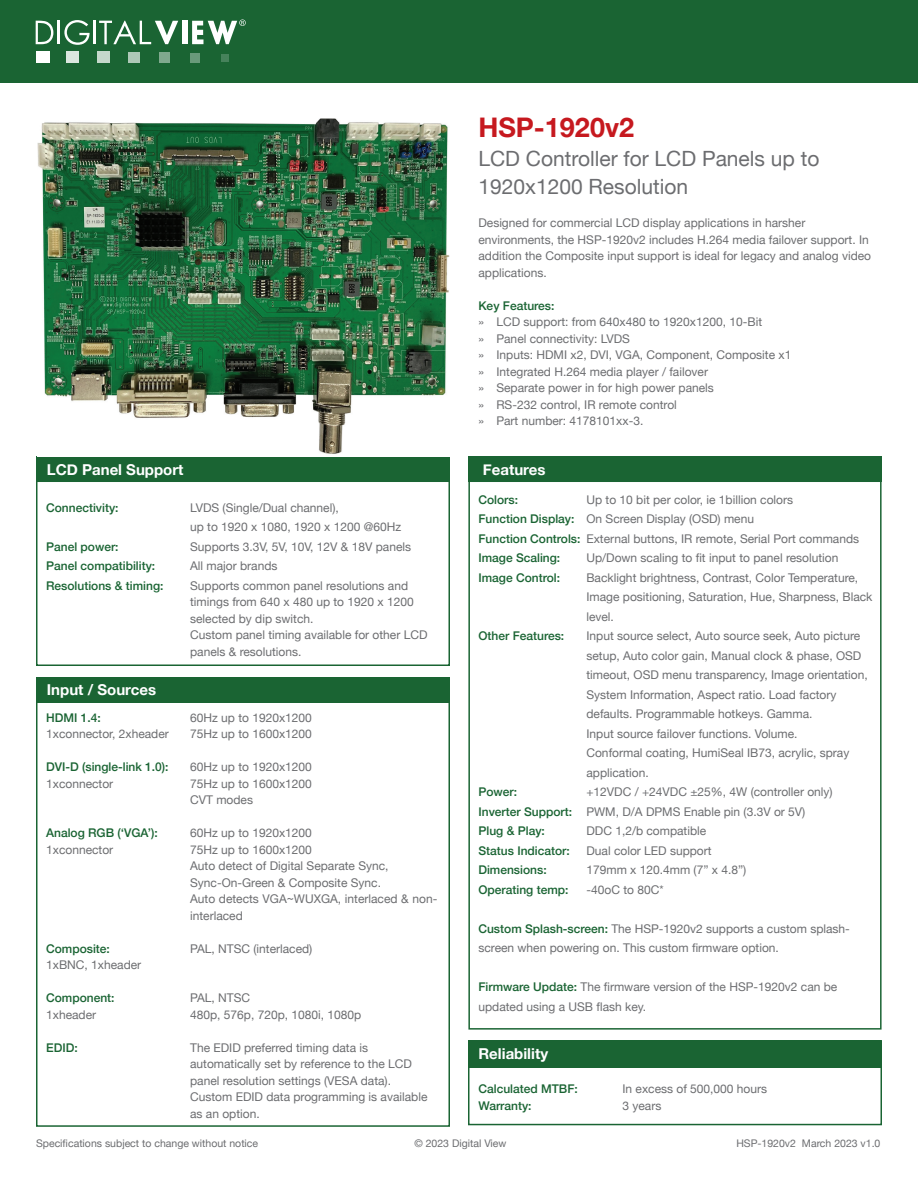
<style>
.page{position:relative;width:918px;height:1188px;background:#fff}
.page>*{position:absolute;margin:0;border:0;box-sizing:border-box;transform-origin:0 0}
.t1{font:700 27px "Helvetica Neue";color:#c6191f}
.t2{font:21px/28.5px "Helvetica Neue";color:#6c6d70}
.t3{font:700 15px "Helvetica Neue";color:#fff}
.t4{font:12px/16.5px "Helvetica Neue";color:#6c6d70}
.t5{font:500 12px "Helvetica Neue";color:#1a6433}
.t6{font:10.5px "Helvetica Neue";color:#6c6d70}
.s1{font-weight:500;color:#1a6433}
</style>
<div class="page">
<div style="left:36px;top:481px;width:414px;height:185px;border:2px solid #1a6433"></div>
<div style="left:36px;top:456px;width:414px;height:26px;background:#1a6433"></div>
<div style="left:468px;top:456px;width:414px;height:26px;background:#1a6433"></div>
<div style="left:468px;top:481px;width:414px;height:549px;border:2px solid #1a6433"></div>
<div style="left:36px;top:678px;width:414px;height:25px;background:#1a6433"></div>
<div style="left:36px;top:678px;width:414px;height:449px;border:2px solid #1a6433"></div>
<div style="left:468px;top:1040px;width:414px;height:85px;border:2px solid #1a6433"></div>
<div style="left:468px;top:1040px;width:413px;height:28px;background:#1a6433"></div>
<div style="left:0;top:0;width:918px;height:83px;background:#1a6433"></div>
<div style="left:36px;top:51px;width:13px;height:12px;background:#fff"></div>
<div style="left:67px;top:51px;width:12px;height:12px;background:#dbe7df"></div>
<div style="left:97px;top:51px;width:13px;height:12px;background:#c5d8cb"></div>
<div style="left:128px;top:52px;width:12px;height:11px;background:#aec8b7"></div>
<div style="left:159px;top:53px;width:10px;height:10px;background:#80a98e"></div>
<div style="left:190px;top:53px;width:10px;height:9px;background:#699a7a"></div>
<div style="left:222px;top:54px;width:7px;height:7px;background:#46825b"></div>
<svg style="left:36px;top:21px;width:17px;height:23px"></svg>
<hr style="left:58px;top:21px;width:2px;height:23px;background:#fff">
<svg style="left:64px;top:20px;width:26px;height:25px"></svg>
<hr style="left:94px;top:21px;width:2px;height:23px;background:#fff">
<svg style="left:99px;top:21px;width:79px;height:23px"></svg>
<div style="left:182px;top:21px;width:6px;height:23px;background:#fff"></div>
<svg style="left:192px;top:20px;width:54px;height:24px"></svg>
<img style="left:38px;top:119px;width:412px;height:335px">
<h1 class="t1" style="left:478px;top:106px;width:157px">HSP-1920v2</h1>
<h2 class="t2" style="left:478px;top:145px;width:343px">LCD Controller for LCD Panels up to<br>1920x1200 Resolution</h2>
<p class="t4" style="left:478px;top:216px;width:394px">Designed for commercial LCD display applications in harsher environments, the HSP-1920v2 includes H.264 media failover support. In addition the Composite input support is ideal for legacy and analog video applications.</p>
<p class="t5" style="left:478px;top:296px;width:78px">Key Features:</p>
<p class="t4" style="left:478px;top:315px;width:314px">» LCD support: from 640x480 to 1920x1200, 10-Bit<br>» Panel connectivity: LVDS<br>» Inputs: HDMI x2, DVI, VGA, Component, Composite x1 » Integrated H.264 media player / failover<br>» Separate power in for high power panels<br>» RS-232 control, IR remote control<br>» Part number: 4178101xx-3.</p>
<p class="t3" style="left:47px;top:458px;width:138px">LCD Panel Support</p>
<p class="t3" style="left:483px;top:458px;width:64px">Features</p>
<p class="t5" style="left:46px;top:498px;width:74px">Connectivity:</p>
<p class="t4" style="left:190px;top:498px;width:213px;line-height:19.5px">LVDS (Single/Dual channel),<br>up to 1920 x 1080, 1920 x 1200 @60Hz</p>
<p class="t5" style="left:46px;top:537px;width:74px">Panel power:</p>
<p class="t4" style="left:190px;top:539px;width:223px">Supports 3.3V, 5V, 10V, 12V &amp; 18V panels</p>
<p class="t5" style="left:46px;top:556px;width:111px">Panel compatibility:</p>
<p class="t4" style="left:190px;top:558px;width:89px">All major brands</p>
<p class="t5" style="left:46px;top:576px;width:119px">Resolutions &amp; timing:</p>
<p class="t4" style="left:190px;top:578px;width:239px">Supports common panel resolutions and timings from 640 x 480 up to 1920 x 1200 selected by dip switch.<br>Custom panel timing available for other LCD panels &amp; resolutions.</p>
<p class="t3" style="left:47px;top:678px;width:111px">Input / Sources</p>
<p class="t5" style="left:46px;top:708px;width:56px">HDMI 1.4:</p>
<p class="t4" style="left:190px;top:710px;width:123px">60Hz up to 1920x1200</p>
<p class="t4" style="left:46px;top:726px;width:124px">1xconnector, 2xheader</p>
<p class="t4" style="left:190px;top:726px;width:123px">75Hz up to 1600x1200</p>
<p class="t5" style="left:46px;top:757px;width:124px">DVI-D (single-link 1.0):</p>
<p class="t4" style="left:190px;top:759px;width:123px">60Hz up to 1920x1200</p>
<p class="t4" style="left:46px;top:776px;width:69px">1xconnector</p>
<p class="t4" style="left:190px;top:776px;width:123px">75Hz up to 1600x1200<br>CVT modes</p>
<p class="t5" style="left:46px;top:823px;width:113px">Analog RGB (‘VGA’):</p>
<p class="t4" style="left:190px;top:825px;width:123px">60Hz up to 1920x1200</p>
<p class="t4" style="left:46px;top:842px;width:69px">1xconnector</p>
<p class="t4" style="left:190px;top:842px;width:249px">75Hz up to 1600x1200<br>Auto detect of Digital Separate Sync,<br>Sync-On-Green &amp; Composite Sync.<br>Auto detects VGA~WUXGA, interlaced &amp; non&shy;interlaced</p>
<p class="t5" style="left:46px;top:939px;width:65px">Composite:</p>
<p class="t4" style="left:190px;top:941px;width:124px">PAL, NTSC (interlaced)</p>
<p class="t4" style="left:46px;top:957px;width:97px">1xBNC, 1xheader</p>
<p class="t5" style="left:46px;top:988px;width:70px">Component:</p>
<p class="t4" style="left:190px;top:990px;width:61px">PAL, NTSC</p>
<p class="t4" style="left:46px;top:1007px;width:52px">1xheader</p>
<p class="t4" style="left:190px;top:1007px;width:173px">480p, 576p, 720p, 1080i, 1080p</p>
<p class="t5" style="left:46px;top:1038px;width:33px">EDID:</p>
<p class="t4" style="left:190px;top:1040px;width:239px">The EDID preferred timing data is automatically set by reference to the LCD panel resolution settings (VESA data).<br>Custom EDID data programming is available as an option.</p>
<p class="t5" style="left:478px;top:490px;width:41px">Colors:</p>
<p class="t4" style="left:478px;top:491px;width:382px;line-height:19.5px;text-indent:108px">Up to 10 bit per color, ie 1billion colors<br><span class="s1">Function Display:</span> On Screen Display (OSD) menu<br><span class="s1">Function Controls:</span> External buttons, IR remote, Serial Port commands <span class="s1">Image Scaling:</span></p>
<p class="t4" style="left:586px;top:551px;width:254px">Up/Down scaling to fit input to panel resolution</p>
<p class="t5" style="left:478px;top:568px;width:83px">Image Control:</p>
<p class="t4" style="left:586px;top:569px;width:288px;line-height:19.5px">Backlight brightness, Contrast, Color Temperature,<br>Image positioning, Saturation, Hue, Sharpness, Black level.</p>
<p class="t5" style="left:478px;top:627px;width:87px">Other Features:</p>
<p class="t4" style="left:586px;top:627px;width:283px;line-height:19.5px">Input source select, Auto source seek, Auto picture setup, Auto color gain, Manual clock &amp; phase, OSD timeout, OSD menu transparency, Image orientation, System Information, Aspect ratio. Load factory defaults. Programmable hotkeys. Gamma.<br>Input source failover functions. Volume.<br>Conformal coating, HumiSeal IB73, acrylic, spray application.</p>
<p class="t5" style="left:478px;top:783px;width:40px">Power:</p>
<p class="t4" style="left:478px;top:783px;width:356px;line-height:19.5px;text-indent:108px">+12VDC / +24VDC ±25%, 4W (controller only)<br><span class="s1">Inverter Support:</span> PWM, D/A DPMS Enable pin (3.3V or 5V)<br><span class="s1">Plug &amp; Play:</span></p>
<p class="t4" style="left:586px;top:824px;width:121px">DDC 1,2/b compatible</p>
<p class="t5" style="left:478px;top:841px;width:93px">Status Indicator:</p>
<p class="t4" style="left:586px;top:843px;width:127px">Dual color LED support</p>
<p class="t5" style="left:478px;top:861px;width:70px">Dimensions:</p>
<p class="t4" style="left:586px;top:863px;width:161px">179mm x 120.4mm (7” x 4.8”)</p>
<p class="t5" style="left:478px;top:880px;width:92px">Operating temp:</p>
<p class="t4" style="left:586px;top:882px;width:79px">-40oC to 80C*</p>
<p class="t4" style="left:478px;top:920px;width:373px;line-height:19.5px"><span class="s1">Custom Splash-screen:</span> The HSP-1920v2 supports a custom splash&shy;screen when powering on. This custom firmware option.</p>
<p class="t4" style="left:478px;top:978px;width:360px;line-height:19.5px"><span class="s1">Firmware Update:</span> The firmware version of the HSP-1920v2 can be updated using a USB flash key.</p>
<p class="t3" style="left:478px;top:1042px;width:71px">Reliability</p>
<p class="t5" style="left:478px;top:1079px;width:101px">Calculated MTBF:</p>
<p class="t4" style="left:622px;top:1081px;width:146px">In excess of 500,000 hours</p>
<p class="t5" style="left:478px;top:1096px;width:55px">Warranty:</p>
<p class="t4" style="left:622px;top:1098px;width:40px">3 years</p>
<p class="t6" style="left:36px;top:1136px;width:224px">Specifications subject to change without notice</p>
<p class="t6" style="left:414px;top:1136px;width:94px">© 2023 Digital View</p>
<p class="t6" style="left:736px;top:1136px;width:146px">HSP-1920v2 March 2023 v1.0</p>
</div>
